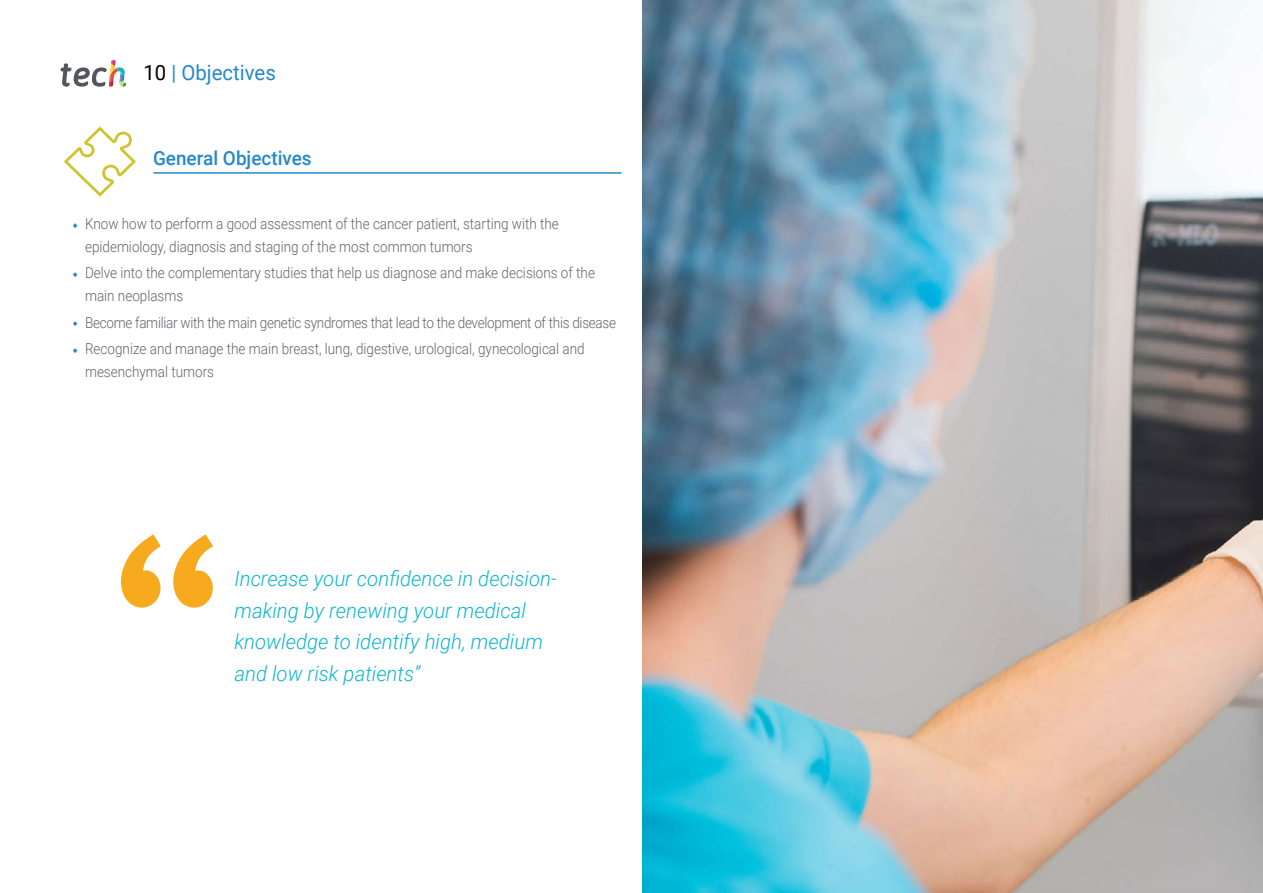
<style>
.page{position:relative;width:1263px;height:893px;background:#fff}
.page>*{position:absolute;margin:0;border:0;box-sizing:border-box;transform-origin:0 0}
.t1{font:italic 300 21px/31.5px "Roboto";color:#0fb6cf}
.t2{font:21px "Roboto";color:#2488c9}
.t3{font:500 19.5px "Roboto";color:#2488c9}
.t4{font:300 15px/22.5px "Roboto";color:#61646a;scale:.9 1}
.t5{font:300 15px/26.7px "Roboto";letter-spacing:-.02em;color:#61646a;scale:.9 1}
.s1{color:#000}
</style>
<div class="page">
<hr style="left:154px;top:173px;width:468px;height:1px;background:#2488c9">
<hr style="left:153px;top:173px;width:468px;height:1px;background:#2488c9">
<svg style="left:64px;top:127px;width:72px;height:70px"></svg>
<svg style="left:61px;top:60px;width:65px;height:27px"></svg>
<img style="left:642px;top:0;width:621px;height:893px">
<svg style="left:121px;top:534px;width:92px;height:74px"></svg>
<h1 class="t2" style="left:144px;top:57px;width:134px"><span class="s1">10</span> | Objectives</h1>
<h2 class="t3" style="left:153px;top:144px;width:160px">General Objectives</h2>
<p class="t4" style="left:85px;top:212px;width:528px">Know how to perform a good assessment of the cancer patient, starting with the epidemiology, diagnosis and staging of the most common tumors</p>
<p class="t4" style="left:85px;top:261px;width:568px">Delve into the complementary studies that help us diagnose and make decisions of the main neoplasms</p>
<p class="t5" style="left:85px;top:308px;width:592px">Become familiar with the main genetic syndromes that lead to the development of this disease<br>Recognize and manage the main breast, lung, digestive, urological, gynecological and</p>
<p class="t4" style="left:85px;top:360px;width:145px">mesenchymal tumors</p>
<h1 class="t1" style="left:234px;top:562px;width:324px">Increase your confidence in decision&shy;making by renewing your medical knowledge to identify high, medium and low risk patients”</h1>
</div>
